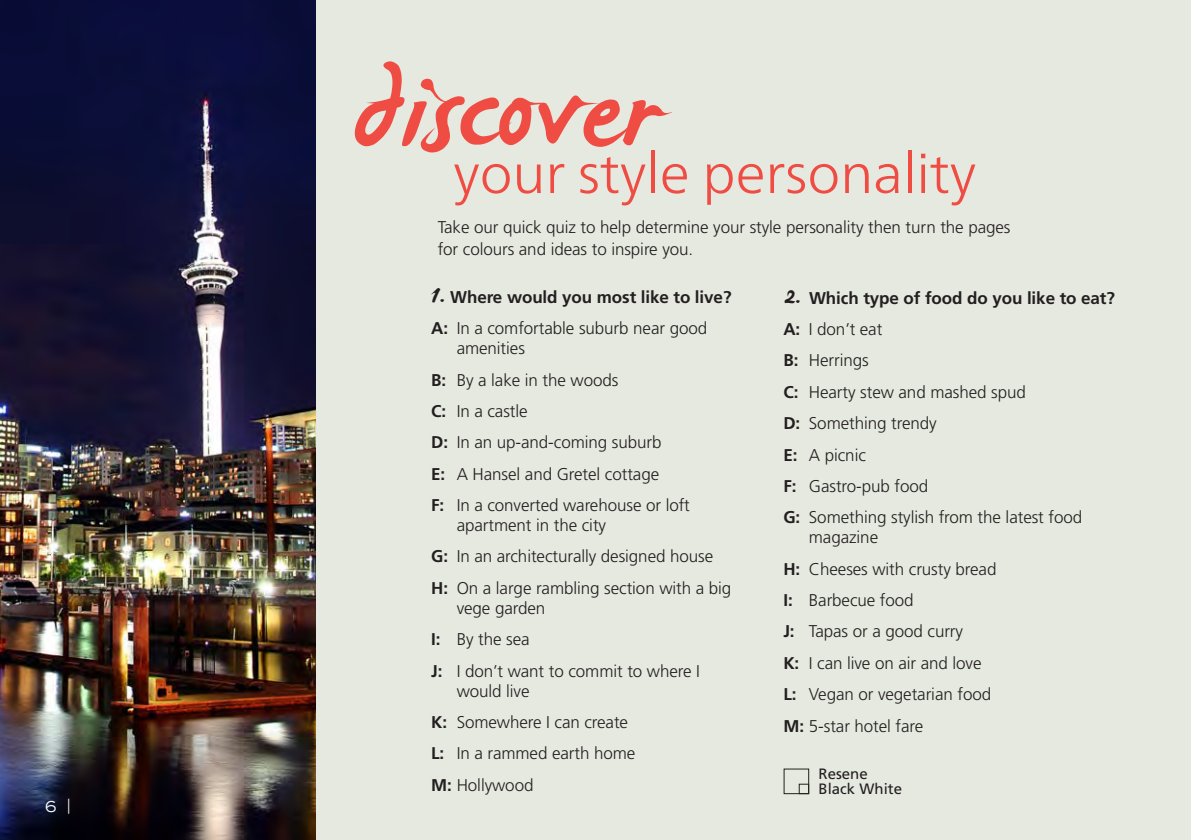
<style>
.page{position:relative;width:1191px;height:840px;background:#fff}
.page>*{position:absolute;margin:0;border:0;box-sizing:border-box;transform-origin:0 0}
.A_body{font:106px "James Paul";letter-spacing:-.005em;color:#ef4d44}
.A_body-2{font:300 56px "Frutiger Neue LT Pro";letter-spacing:-.005em;color:#ef4d44}
.Quiz_list{font:300 17px/20px "Frutiger";letter-spacing:-.005em;color:#231f20}
.A_body-3{font:300 17px/22px "Frutiger";letter-spacing:-.005em;color:#231f20}
.A_body-4{font:700 17px "Frutiger";letter-spacing:-.005em;color:#231f20}
.Swatch_text__right{font:15px/15px "Frutiger";color:#231f20}
.t1{font:expanded 15px "Trade Gothic LH";color:#fff}
.s1{font-family:"James Paul";font-weight:400;font-size:28px}
.s2{font-weight:700}
</style>
<div class="page">
<div style="left:0;top:0;width:1190px;height:839px;background:#e6e9e0"></div>
<img style="left:0;top:0;width:316px;height:839px">
<div style="left:799px;top:783px;width:10px;height:10px;border:1px solid #231f20"></div>
<p class="t1" style="left:45px;top:795px;width:26px">6 |</p>
<p class="A_body" style="left:349px;top:58px;width:310px">discover</p>
<p class="A_body-2" style="left:453px;top:139px;width:524px">your style personality</p>
<p class="A_body-3" style="left:438px;top:216px;width:574px">Take our quick quiz to help determine your style personality then turn the pages for colours and ideas to inspire you.</p>
<p class="A_body-4" style="left:431px;top:287px;width:302px"><span class="s1">1.</span> Where would you most like to live?</p>
<p class="Quiz_list" style="left:457px;top:318px;width:252px;text-indent:-26px"><span class="s2">A:</span> In a comfortable suburb near good amenities</p>
<p class="Quiz_list" style="left:431px;top:369px;width:189px"><span class="s2">B:</span> By a lake in the woods</p>
<p class="Quiz_list" style="left:431px;top:401px;width:98px"><span class="s2">C:</span> In a castle</p>
<p class="Quiz_list" style="left:431px;top:432px;width:232px"><span class="s2">D:</span> In an up-and-coming suburb</p>
<p class="Quiz_list" style="left:431px;top:463px;width:229px"><span class="s2">E:</span> A Hansel and Gretel cottage</p>
<p class="Quiz_list" style="left:457px;top:495px;width:235px;text-indent:-26px"><span class="s2">F:</span> In a converted warehouse or loft apartment in the city</p>
<p class="Quiz_list" style="left:431px;top:546px;width:284px"><span class="s2">G:</span> In an architecturally designed house</p>
<p class="Quiz_list" style="left:457px;top:577px;width:276px;text-indent:-26px"><span class="s2">H:</span> On a large rambling section with a big vege garden</p>
<p class="Quiz_list" style="left:431px;top:629px;width:100px"><span class="s2">I:</span> By the sea</p>
<p class="Quiz_list" style="left:457px;top:660px;width:245px;text-indent:-26px"><span class="s2">J:</span> I don’t want to commit to where I would live</p>
<p class="Quiz_list" style="left:431px;top:711px;width:198px"><span class="s2">K:</span> Somewhere I can create</p>
<p class="Quiz_list" style="left:431px;top:743px;width:206px"><span class="s2">L:</span> In a rammed earth home</p>
<p class="Quiz_list" style="left:431px;top:774px;width:104px"><span class="s2">M:</span> Hollywood</p>
<p class="A_body-4" style="left:783px;top:287px;width:333px"><span class="s1">2.</span> Which type of food do you like to eat?</p>
<p class="Quiz_list" style="left:783px;top:319px;width:100px"><span class="s2">A:</span> I don’t eat</p>
<p class="Quiz_list" style="left:783px;top:350px;width:87px"><span class="s2">B:</span> Herrings</p>
<p class="Quiz_list" style="left:783px;top:381px;width:244px"><span class="s2">C:</span> Hearty stew and mashed spud</p>
<p class="Quiz_list" style="left:783px;top:413px;width:155px"><span class="s2">D:</span> Something trendy</p>
<p class="Quiz_list" style="left:783px;top:444px;width:84px"><span class="s2">E:</span> A picnic</p>
<p class="Quiz_list" style="left:783px;top:476px;width:146px"><span class="s2">F:</span> Gastro-pub food</p>
<p class="Quiz_list" style="left:809px;top:507px;width:275px;text-indent:-26px"><span class="s2">G:</span> Something stylish from the latest food magazine</p>
<p class="Quiz_list" style="left:783px;top:558px;width:215px"><span class="s2">H:</span> Cheeses with crusty bread</p>
<p class="Quiz_list" style="left:783px;top:590px;width:132px"><span class="s2">I:</span> Barbecue food</p>
<p class="Quiz_list" style="left:783px;top:621px;width:181px"><span class="s2">J:</span> Tapas or a good curry</p>
<p class="Quiz_list" style="left:783px;top:652px;width:200px"><span class="s2">K:</span> I can live on air and love</p>
<p class="Quiz_list" style="left:783px;top:684px;width:209px"><span class="s2">L:</span> Vegan or vegetarian food</p>
<p class="Quiz_list" style="left:783px;top:715px;width:142px"><span class="s2">M:</span> 5-star hotel fare</p>
<p class="Swatch_text__right" style="left:818px;top:765px;width:85px">Resene<br>Black White</p>
</div>
